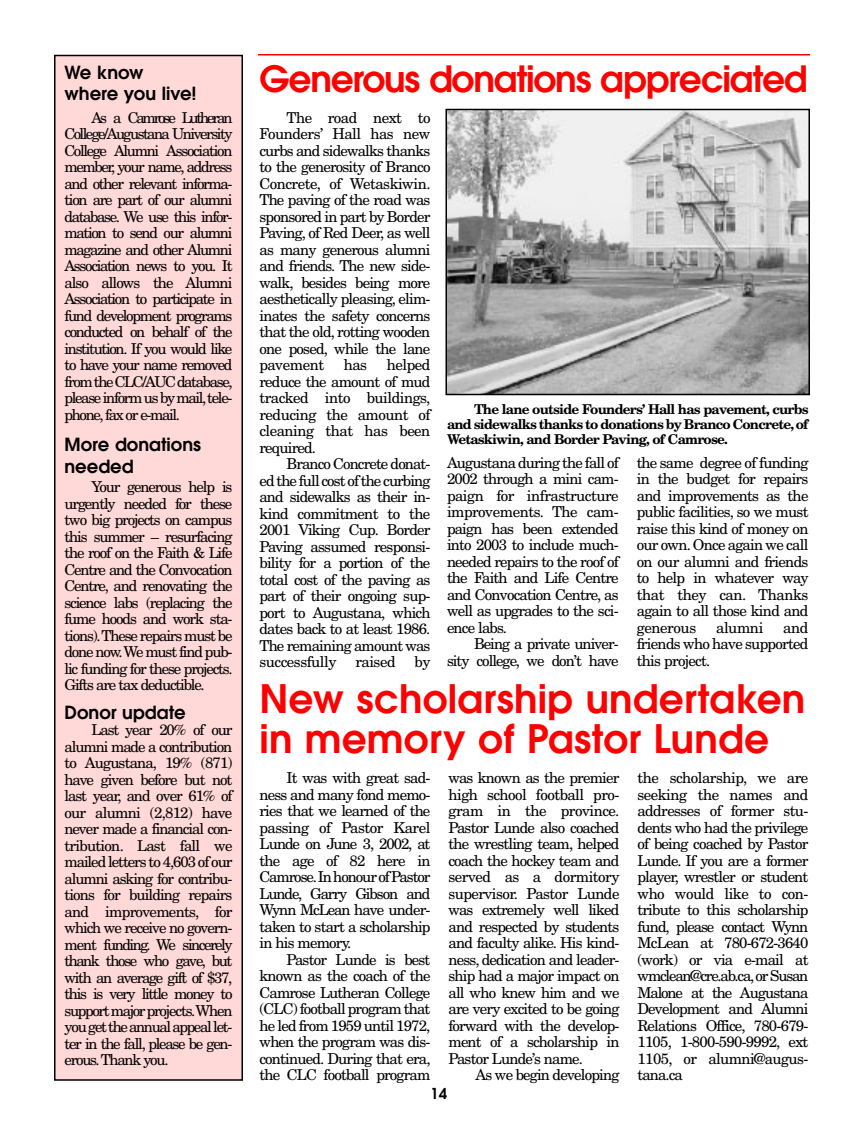
<style>
.page{position:relative;width:864px;height:1134px;background:#fff}
.page>*{position:absolute;margin:0;border:0;box-sizing:border-box;transform-origin:0 0}
.t1{font:600 39px/40.5px "Avant Garde";letter-spacing:.005em;color:#f00}
.t2{font:600 36px "Avant Garde";letter-spacing:-.035em;color:#f00}
.t3{font:600 18px/21.6px "Avant Garde";color:#000}
.t4{font:15px/16.5px "New Century Schlbk";letter-spacing:-.055em;color:#000;text-align:justify}
.t5{font:600 15px "Avant Garde";color:#000}
.t6{font:700 13.5px/15px "New Century Schlbk";letter-spacing:-.055em;color:#000;text-align:justify}
</style>
<div class="page">
<hr style="left:258px;top:54px;width:552px;height:2px;background:#f00">
<div style="left:55px;top:56px;width:187px;height:1024px;background:#ffd8d8"></div>
<div style="left:54px;top:55px;width:189px;height:1026px;border:2px solid #000"></div>
<img style="left:449px;top:112px;width:358px;height:280px">
<div style="left:446px;top:109px;width:364px;height:286px;border:2px solid #000"></div>
<p class="t3" style="left:64px;top:63px;width:134px">We know where you live!</p>
<p class="t4" style="left:64px;top:110px;width:170px;text-indent:27px">As a Camrose Lutheran College/Augustana University College Alumni Association member, your name, address and other relevant informa&shy;tion are part of our alumni database. We use this infor&shy;mation to send our alumni magazine and other Alumni Association news to you. It also allows the Alumni Association to participate in fund development programs conducted on behalf of the institution. If you would like to have your name removed from the CLC/AUC database, please inform us by mail,tele&shy;phone, fax or e-mail.</p>
<p class="t3" style="left:64px;top:435px;width:138px">More donations needed</p>
<p class="t4" style="left:64px;top:480px;width:170px;text-indent:27px">Your generous help is urgently needed for these two big projects on campus this summer – resurfacing the roof on the Faith &amp; Life Centre and the Convocation Centre, and renovating the science labs (replacing the fume hoods and work sta&shy;tions).These repairs must be done now.We must find pub&shy;lic funding for these projects.<br>Gifts are tax deductible.</p>
<p class="t3" style="left:64px;top:703px;width:123px">Donor update</p>
<p class="t4" style="left:64px;top:723px;width:170px;text-indent:27px">Last year 20% of our alumni made a contribution to Augustana, 19% (871) have given before but not last year, and over 61% of our alumni (2,812) have never made a financial con&shy;tribution. Last fall we mailed letters to 4,603 of our alumni asking for contribu&shy;tions for building repairs and improvements, for which we receive no govern&shy;ment funding. We sincerely thank those who gave, but with an average gift of $37, this is very little money to support majorprojects.When you get the annual appeal let&shy;ter in the fall, please be gen&shy;erous.Thank you.</p>
<h2 class="t2" style="left:260px;top:65px;width:550px">Generous donations appreciated</h2>
<p class="t4" style="left:260px;top:111px;width:173px;text-indent:27px">The road next to Founders’ Hall has new curbs and sidewalks thanks to the generosity of Branco Concrete, of Wetaskiwin.<br>The paving of the road was sponsored in part by Border Paving, of Red Deer, as well as many generous alumni and friends. The new side&shy;walk, besides being more aesthetically pleasing, elim&shy;inates the safety concerns that the old, rotting wooden one posed, while the lane pavement</p>
<p class="t4" style="left:260px;top:358px;width:173px;text-indent:127px">helped reduce the amount of mud tracked into buildings, reducing the amount of cleaning that has been required.</p>
<p class="t4" style="left:260px;top:457px;width:173px;text-indent:27px">Branco Concrete donat&shy;ed the full cost of the curbing and sidewalks as their in&shy;kind commitment to the 2001 Viking Cup. Border Paving assumed responsi&shy;bility for a portion of the total cost of the paving as part of their ongoing sup&shy;port to Augustana, which dates back to at least 1986.<br>The remaining amount was successfully</p>
<p class="t4" style="left:344px;top:358px;width:25px">has</p>
<p class="t4" style="left:355px;top:655px;width:42px">raised</p>
<p class="t4" style="left:415px;top:655px;width:17px">by</p>
<p class="t6" style="left:447px;top:403px;width:363px;text-indent:27px">The lane outside Founders’ Hall has pavement, curbs and sidewalks thanks to donations by Branco Concrete, of Wetaskiwin, and Border Paving, of Camrose.</p>
<p class="t4" style="left:447px;top:456px;width:173px">Augustana during the fall of 2002 through a mini cam&shy;paign for infrastructure improvements. The cam&shy;paign has been extended into 2003 to include much&shy;needed repairs to the roof of the Faith and Life Centre and Convocation Centre, as well as upgrades to the sci&shy;ence labs.</p>
<p class="t4" style="left:447px;top:637px;width:173px;text-align:right">Being a private univer-<br>sity college, we don’t have</p>
<p class="t4" style="left:637px;top:456px;width:173px">the same degree of funding in the budget for repairs and improvements as the public facilities, so we must raise this kind of money on our own. Once again we call on our alumni and friends to help in whatever way that they can. Thanks again to all those kind and generous</p>
<p class="t4" style="left:637px;top:621px;width:173px;text-indent:146px">and friends who have supported this project.</p>
<p class="t4" style="left:716px;top:621px;width:49px">alumni</p>
<h1 class="t1" style="left:260px;top:682px;width:547px">New scholarship undertaken in memory of Pastor Lunde</h1>
<p class="t4" style="left:260px;top:771px;width:173px;text-indent:27px">It was with great sad&shy;ness and many fond memo&shy;ries that we learned of the passing of Pastor Karel Lunde on June 3, 2002, at the age of 82 here in Camrose.In honour of Pastor Lunde, Garry Gibson and Wynn McLean have under&shy;taken to start a scholarship in his memory.</p>
<p class="t4" style="left:260px;top:953px;width:173px;text-indent:27px">Pastor Lunde is best known as the coach of the Camrose Lutheran College (CLC) football program that he led from 1959 until 1972, when the program was dis&shy;continued. During that era, the CLC football program</p>
<p class="t4" style="left:449px;top:771px;width:173px">was known as the premier high school football pro&shy;gram in the province.<br>Pastor Lunde also coached the wrestling team, helped coach the hockey team and served as a dormitory supervisor. Pastor Lunde was extremely well liked and respected by students and faculty alike. His kind&shy;ness, dedication and leader&shy;ship had a major impact on all who knew him and we are very excited to be going forward with the develop&shy;ment of a scholarship in Pastor Lunde’s name.</p>
<p class="t4" style="left:476px;top:1068px;width:145px">As we begin developing</p>
<p class="t4" style="left:638px;top:771px;width:173px">the scholarship, we are seeking the names and addresses of former stu&shy;dents who had the privilege of being coached by Pastor Lunde. If you are a former player, wrestler or student who would like to con&shy;tribute to this scholarship fund, please contact Wynn McLean at 780-672-3640 (work) or via e-mail at wmclean@cre.ab.ca,or Susan Malone at the Augustana Development and Alumni Relations Office, 780-679- 1105, 1-800-590-9992, ext 1105, or alumni@augus&shy;tana.ca</p>
<p class="t5" style="left:430px;top:1088px;width:18px">14</p>
</div>
